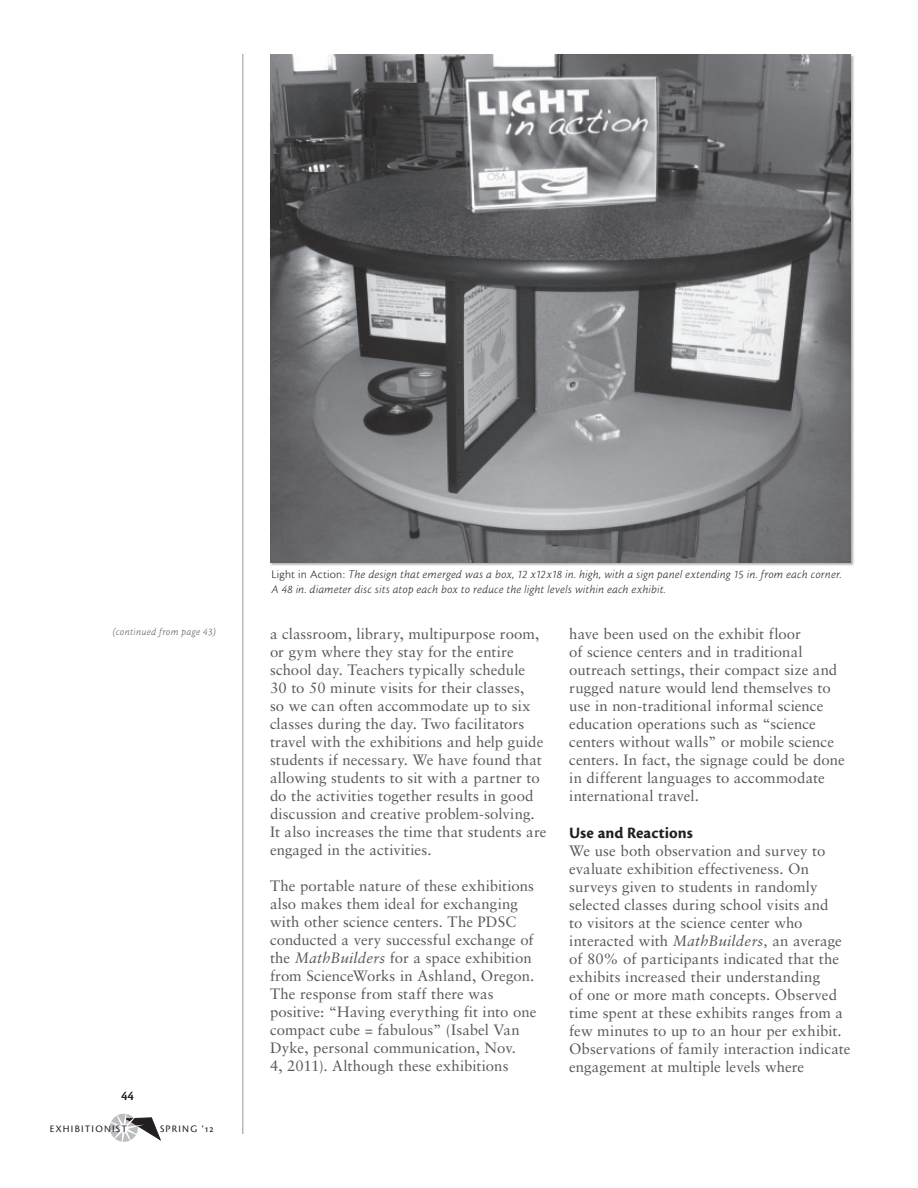
<style>
.page{position:relative;width:918px;height:1188px;background:#fff}
.page>*{position:absolute;margin:0;border:0;box-sizing:border-box;transform-origin:0 0}
.t1{font:16.5px "Cronos MM 700 11";color:#231f20}
.t2{font:15px/18px "Sabon";letter-spacing:.005em;color:#57585a}
.t3{font:13.5px "Cronos MM 574 9";color:#231f20}
.t4{font:12px/14.4px "Cronos MM It 250 8";letter-spacing:.02em;color:#231f20}
.t5{font:10.5px "Cronos MM It 250 7";letter-spacing:.04em;color:#57585a;scale:.95 1}
.t6{font:10.35px "Cronos MM SC 408 9";letter-spacing:.12em;color:#231f20}
.s1{font-family:"Cronos MM 250 8"}
.s2{font-style:italic}
</style>
<div class="page">
<svg style="left:109px;top:1113px;width:52px;height:29px"></svg>
<hr style="left:242px;top:54px;width:1px;height:1080px;background:#939598">
<img style="left:270px;top:54px;width:580px;height:508px">
<p class="t4" style="left:272px;top:568px;width:572px"><span class="s1">Light in Action:</span> The design that emerged was a box, 12 x12x18 in. high, with a sign panel extending 15 in. from each corner.<br>A 48 in. diameter disc sits atop each box to reduce the light levels within each exhibit.</p>
<p class="t5" style="left:113px;top:626px;width:110px">(continued from page 43)</p>
<p class="t2" style="left:270px;top:624px;width:278px">a classroom, library, multipurpose room, or gym where they stay for the entire school day. Teachers typically schedule<br>30 to 50 minute visits for their classes,<br>so we can often accommodate up to six classes during the day. Two facilitators travel with the exhibitions and help guide students if necessary. We have found that allowing students to sit with a partner to do the activities together results in good discussion and creative problem-solving.<br>It also increases the time that students are engaged in the activities.</p>
<p class="t2" style="left:270px;top:876px;width:268px">The portable nature of these exhibitions also makes them ideal for exchanging with other science centers. The PDSC conducted a very successful exchange of the <span class="s2">MathBuilders</span> for a space exhibition from ScienceWorks in Ashland, Oregon.<br>The response from staff there was positive: “Having everything fit into one compact cube = fabulous” (Isabel Van Dyke, personal communication, Nov.<br>4, 2011). Although these exhibitions</p>
<p class="t3" style="left:121px;top:1088px;width:15px">44</p>
<p class="t6" style="left:50px;top:1124px;width:79px">EXHIBITIONIST</p>
<p class="t6" style="left:160px;top:1124px;width:55px">SPRING ‘12</p>
<p class="t2" style="left:569px;top:624px;width:277px">have been used on the exhibit floor<br>of science centers and in traditional outreach settings, their compact size and rugged nature would lend themselves to use in non-traditional informal science education operations such as “science centers without walls” or mobile science centers. In fact, the signage could be done in different languages to accommodate international travel.</p>
<p class="t1" style="left:569px;top:824px;width:125px">Use and Reactions</p>
<p class="t2" style="left:569px;top:842px;width:283px">We use both observation and survey to evaluate exhibition effectiveness. On surveys given to students in randomly selected classes during school visits and<br>to visitors at the science center who interacted with <span class="s2">MathBuilders,</span> an average of 80% of participants indicated that the exhibits increased their understanding<br>of one or more math concepts. Observed time spent at these exhibits ranges from a few minutes to up to an hour per exhibit.<br>Observations of family interaction indicate engagement at multiple levels where</p>
</div>
